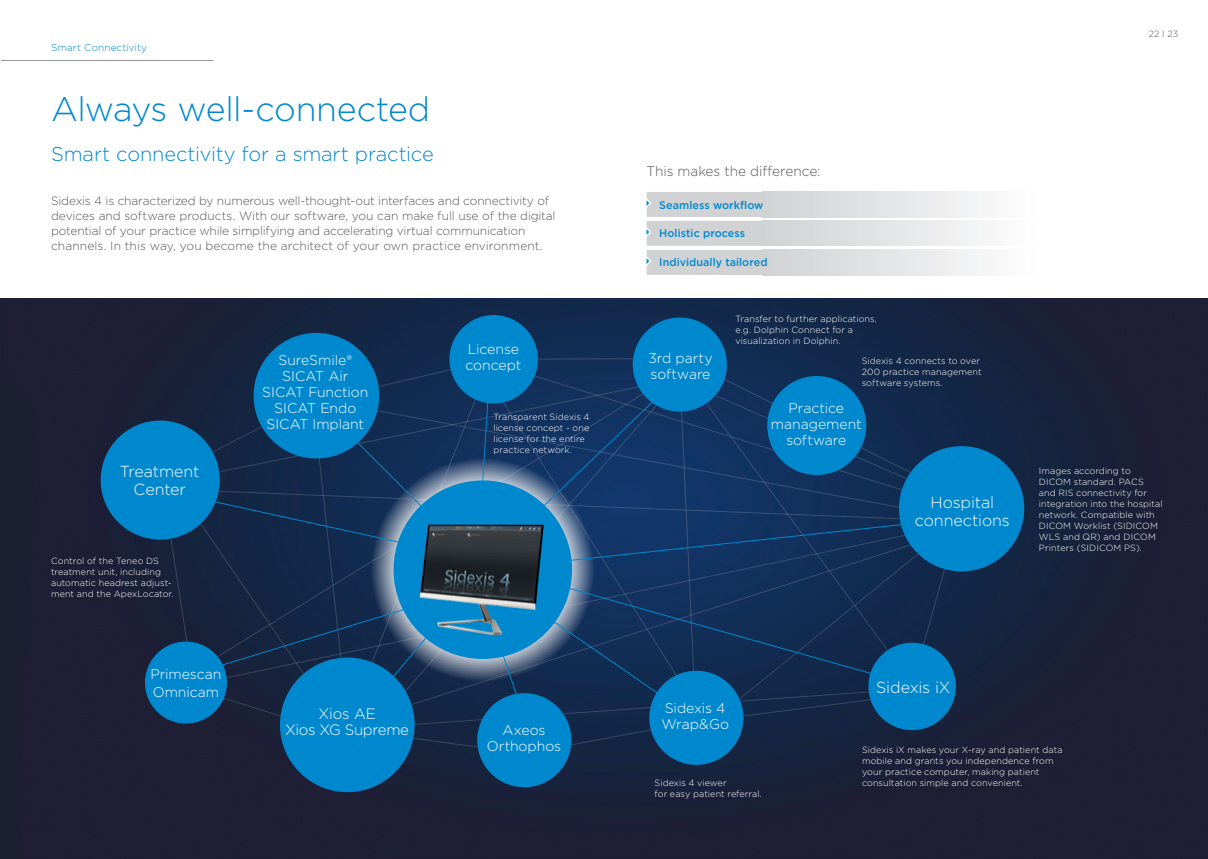
<style>
.page{position:relative;width:1208px;height:859px;background:#fff}
.page>*{position:absolute;margin:0;border:0;box-sizing:border-box;transform-origin:0 0}
.t1{font:300 34px "Gotham";letter-spacing:-.02em;color:#0088ce}
.t2{font:300 20px "Gotham";letter-spacing:-.005em;color:#0088ce}
.t3{font:300 16px/18px "Gotham";letter-spacing:-.01em;color:#fff;text-align:center}
.t4{font:300 15px "Gotham";letter-spacing:-.025em;color:#fff}
.t5{font:300 14px/16px "Gotham";letter-spacing:-.005em;color:#fff;text-align:center}
.t6{font:300 14px "Gotham";letter-spacing:-.005em;color:#57585a}
._02_Einstieg_12pt_16{font:300 12px/15px "Gotham";letter-spacing:-.01em;color:#57585a}
.t7{font:500 11px "Gotham";letter-spacing:.005em;color:#0088ce}
.t8{font:300 10px "Gotham";letter-spacing:.01em;color:#0088ce}
._02_Einstieg_12pt_16-2{font:300 9px/11px "Gotham";letter-spacing:.01em;color:#fff}
._02_Pagina_9pt_11pt{font:300 9px "Gotham";color:#57585a}
</style>
<div class="page">
<hr style="left:1px;top:60px;width:213px;height:1px;background:#939598">
<div style="left:762px;top:192px;width:287px;height:25px;background:linear-gradient(to right,#d0d1d4,#fff)"></div>
<div style="left:762px;top:221px;width:287px;height:25px;background:linear-gradient(to right,#d0d1d4,#fff)"></div>
<div style="left:762px;top:250px;width:287px;height:25px;background:linear-gradient(to right,#d0d1d4,#fff)"></div>
<svg style="left:646px;top:192px;width:116px;height:83px"></svg>
<img style="left:0;top:299px;width:1208px;height:560px">
<div style="left:449px;top:315px;width:89px;height:88px;background:#0088ce;border-radius:50%"></div>
<div style="left:101px;top:420px;width:119px;height:120px;background:#0088ce;border-radius:50%"></div>
<div style="left:145px;top:641px;width:82px;height:82px;background:#0088ce;border-radius:50%"></div>
<div style="left:633px;top:317px;width:94px;height:95px;background:#0088ce;border-radius:50%"></div>
<div style="left:649px;top:671px;width:94px;height:94px;background:#0088ce;border-radius:50%"></div>
<div style="left:899px;top:446px;width:125px;height:125px;background:#0088ce;border-radius:50%"></div>
<div style="left:253px;top:333px;width:126px;height:125px;background:#0088ce;border-radius:50%"></div>
<div style="left:280px;top:657px;width:135px;height:135px;background:#0088ce;border-radius:50%"></div>
<div style="left:477px;top:693px;width:94px;height:94px;background:#0088ce;border-radius:50%"></div>
<svg style="left:165px;top:356px;width:794px;height:398px"></svg>
<p class="t8" style="left:51px;top:41px;width:98px">Smart Connectivity</p>
<p class="t1" style="left:51px;top:87px;width:381px">Always well-connected</p>
<p class="t2" style="left:51px;top:141px;width:384px">Smart connectivity for a smart practice</p>
<p class="_02_Einstieg_12pt_16" style="left:51px;top:193px;width:506px">Sidexis 4 is characterized by numerous well-thought-out interfaces and connectivity of devices and software products. With our software, you can make full use of the digital potential of your practice while simplifying and accelerating virtual communication channels. In this way, you become the architect of your own practice environment.</p>
<p class="t3" style="left:120px;top:462px;width:81px">Treatment<br>Center</p>
<p class="_02_Einstieg_12pt_16-2" style="left:51px;top:555px;width:124px">Control of the Teneo DS treatment unit, including automatic headrest adjust&shy;ment and the ApexLocator.</p>
<p class="t5" style="left:150px;top:666px;width:73px">Primescan</p>
<p class="t5" style="left:153px;top:684px;width:68px">Omnicam</p>
<p class="t5" style="left:278px;top:351px;width:75px">SureSmile®</p>
<p class="t5" style="left:282px;top:367px;width:68px">SICAT Air</p>
<p class="t5" style="left:262px;top:383px;width:108px">SICAT Function<br>SICAT Endo</p>
<p class="t5" style="left:266px;top:415px;width:99px">SICAT Implant</p>
<p class="t5" style="left:465px;top:341px;width:57px;text-align:left">License concept</p>
<p class="_02_Einstieg_12pt_16-2" style="left:493px;top:411px;width:98px">Transparent Sidexis 4 license concept - one license for the entire practice network.</p>
<p class="t4" style="left:318px;top:704px;width:59px">Xios AE</p>
<p class="t4" style="left:285px;top:720px;width:125px">Xios XG Supreme</p>
<p class="t5" style="left:487px;top:721px;width:76px">Axeos<br>Orthophos</p>
<p class="_02_Pagina_9pt_11pt" style="left:1149px;top:28px;width:31px">22 I 23</p>
<p class="t6" style="left:646px;top:163px;width:175px">This makes the difference:</p>
<p class="t7" style="left:659px;top:198px;width:106px">Seamless workflow</p>
<p class="t7" style="left:659px;top:226px;width:87px">Holistic process</p>
<p class="t7" style="left:659px;top:255px;width:110px">Individually tailored</p>
<p class="t5" style="left:648px;top:350px;width:66px;text-align:left">3rd party software</p>
<p class="_02_Einstieg_12pt_16-2" style="left:735px;top:313px;width:143px">Transfer to further applications, e.g. Dolphin Connect for a visualization in Dolphin.</p>
<p class="_02_Einstieg_12pt_16-2" style="left:861px;top:355px;width:121px">Sidexis 4 connects to over<br>200 practice management software systems.</p>
<p class="t5" style="left:771px;top:399px;width:92px">Practice management software</p>
<p class="t3" style="left:915px;top:493px;width:96px">Hospital connections</p>
<p class="_02_Einstieg_12pt_16-2" style="left:1039px;top:465px;width:125px">Images according to<br>DICOM standard. PACS and RIS connectivity for integration into the hospital network. Compatible with<br>DICOM Worklist (SIDICOM<br>WLS and QR) and DICOM<br>Printers (SIDICOM PS).</p>
<p class="t5" style="left:665px;top:700px;width:62px">Sidexis 4</p>
<p class="t5" style="left:661px;top:716px;width:69px">Wrap&amp;Go</p>
<p class="t3" style="left:876px;top:678px;width:76px">Sidexis iX</p>
<p class="_02_Einstieg_12pt_16-2" style="left:654px;top:777px;width:109px">Sidexis 4 viewer<br>for easy patient referral.</p>
<p class="_02_Einstieg_12pt_16-2" style="left:862px;top:744px;width:202px">Sidexis iX makes your X-ray and patient data mobile and grants you independence from your practice computer, making patient consultation simple and convenient.</p>
</div>
